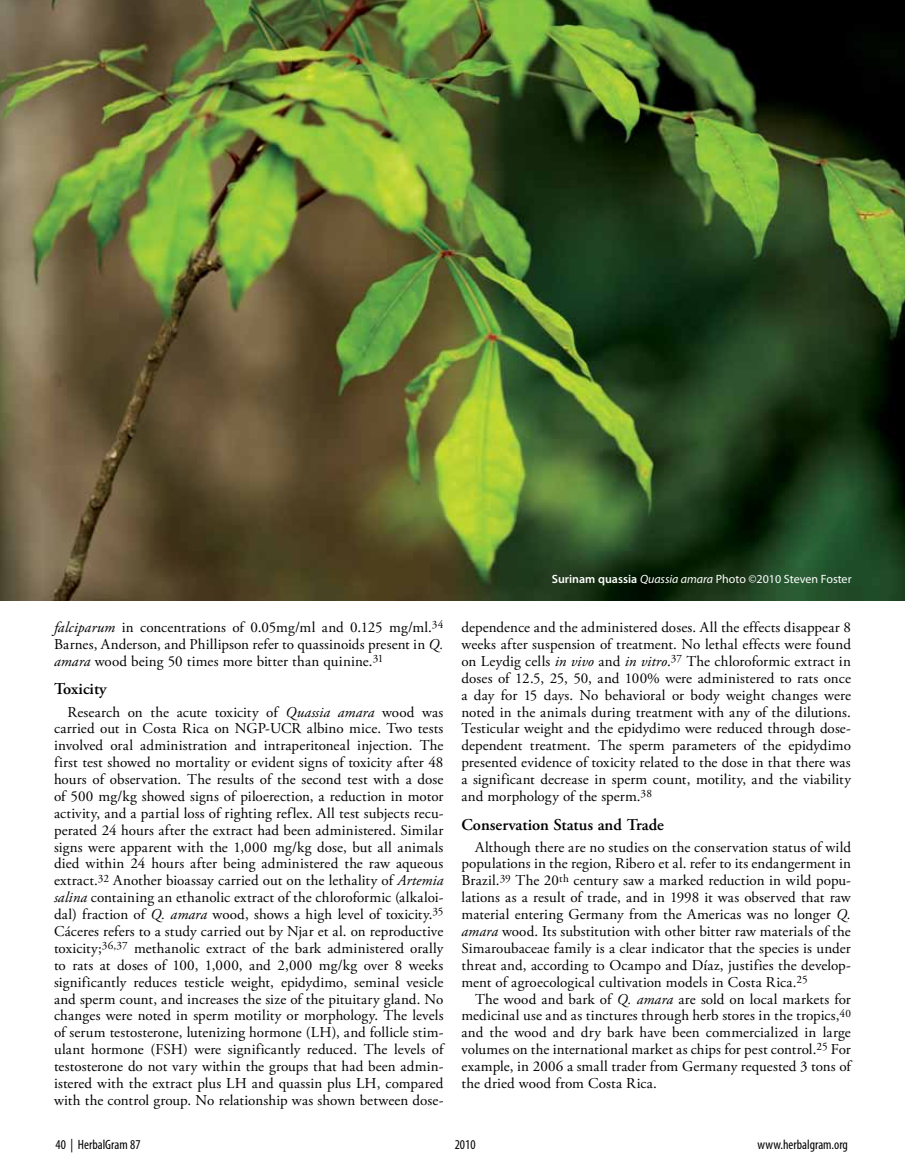
<style>
.page{position:relative;width:905px;height:1175px;background:#fff}
.page>*{position:absolute;margin:0;border:0;box-sizing:border-box;transform-origin:0 0}
.t1{font:600 16.5px "Adobe Garamond Pro";color:#000}
.t2{font:15px/16.8px "Adobe Garamond Pro";letter-spacing:.005em;color:#000;text-align:justify}
.t3{font:condensed 13.5px "Myriad Pro";color:#000}
.t4{font:12px "Myriad Pro";color:#fff}
.s1{font-style:italic}
.s2{font-weight:600}
</style>
<div class="page">
<img style="left:0;top:0;width:904px;height:600px">
<p class="t2" style="left:54px;top:619px;width:391px"><span class="s1">falciparum</span> in concentrations of 0.05mg/ml and 0.125 mg/ml.<sup>34<br></sup>Barnes, Anderson, and Phillipson refer to quassinoids present in <span class="s1">Q. amara</span> wood being 50 times more bitter than quinine.<sup>31</sup></p>
<p class="t1" style="left:54px;top:679px;width:54px">Toxicity</p>
<p class="t2" style="left:54px;top:704px;width:391px;text-indent:14px">Research on the acute toxicity of <span class="s1">Quassia amara</span> wood was carried out in Costa Rica on NGP-UCR albino mice. Two tests involved oral administration and intraperitoneal injection. The first test showed no mortality or evident signs of toxicity after 48 hours of observation. The results of the second test with a dose of 500 mg/kg showed signs of piloerection, a reduction in motor activity, and a partial loss of righting reflex. All test subjects recu&shy;perated 24 hours after the extract had been administered. Similar signs were apparent with the 1,000 mg/kg dose, but all animals died within 24 hours after being administered the raw aqueous extract.<sup>32</sup> Another bioassay carried out on the lethality of <span class="s1">Artemia salina</span> containing an ethanolic extract of the chloroformic (alkaloi&shy;dal) fraction of <span class="s1">Q. amara</span> wood, shows a high level of toxicity.<sup>35<br></sup>Cáceres refers to a study carried out by Njar et al. on reproductive toxicity;<sup>36,37</sup> methanolic extract of the bark administered orally to rats at doses of 100, 1,000, and 2,000 mg/kg over 8 weeks significantly reduces testicle weight, epidydimo, seminal vesicle and sperm count, and increases the size of the pituitary gland. No changes were noted in sperm motility or morphology. The levels of serum testosterone, lutenizing hormone (LH), and follicle stim&shy;ulant hormone (FSH) were significantly reduced. The levels of testosterone do not vary within the groups that had been admin&shy;istered with the extract plus LH and quassin plus LH, compared with the control group. No relationship was shown between dose-</p>
<p class="t4" style="left:552px;top:572px;width:301px"><span class="s2">Surinam quassia</span> <span class="s1">Quassia amara</span> Photo ©2010 Steven Foster</p>
<p class="t2" style="left:461px;top:619px;width:391px">dependence and the administered doses. All the effects disappear 8 weeks after suspension of treatment. No lethal effects were found on Leydig cells <span class="s1">in vivo</span> and <span class="s1">in vitro</span>.<sup>37</sup> The chloroformic extract in doses of 12.5, 25, 50, and 100% were administered to rats once a day for 15 days. No behavioral or body weight changes were noted in the animals during treatment with any of the dilutions.<br>Testicular weight and the epidydimo were reduced through dose&shy;dependent treatment. The sperm parameters of the epidydimo presented evidence of toxicity related to the dose in that there was a significant decrease in sperm count, motility, and the viability and morphology of the sperm.<sup>38</sup></p>
<p class="t1" style="left:461px;top:814px;width:204px">Conservation Status and Trade</p>
<p class="t2" style="left:461px;top:839px;width:391px;text-indent:14px">Although there are no studies on the conservation status of wild populations in the region, Ribero et al. refer to its endangerment in Brazil.<sup>39</sup> The 20<sup>th</sup> century saw a marked reduction in wild popu&shy;lations as a result of trade, and in 1998 it was observed that raw material entering Germany from the Americas was no longer <span class="s1">Q. amara</span> wood. Its substitution with other bitter raw materials of the Simaroubaceae family is a clear indicator that the species is under threat and, according to Ocampo and Díaz, justifies the develop&shy;ment of agroecological cultivation models in Costa Rica.<sup>25</sup></p>
<p class="t2" style="left:461px;top:990px;width:391px;text-indent:14px">The wood and bark of <span class="s1">Q. amara</span> are sold on local markets for medicinal use and as tinctures through herb stores in the tropics,<sup>40 </sup>and the wood and dry bark have been commercialized in large volumes on the international market as chips for pest control.<sup>25</sup> For example, in 2006 a small trader from Germany requested 3 tons of the dried wood from Costa Rica.</p>
<p class="t3" style="left:56px;top:1136px;width:86px">40 | HerbalGram 87</p>
<p class="t3" style="left:455px;top:1136px;width:22px">2010</p>
<p class="t3" style="left:757px;top:1136px;width:92px">www.herbalgram.org</p>
</div>
